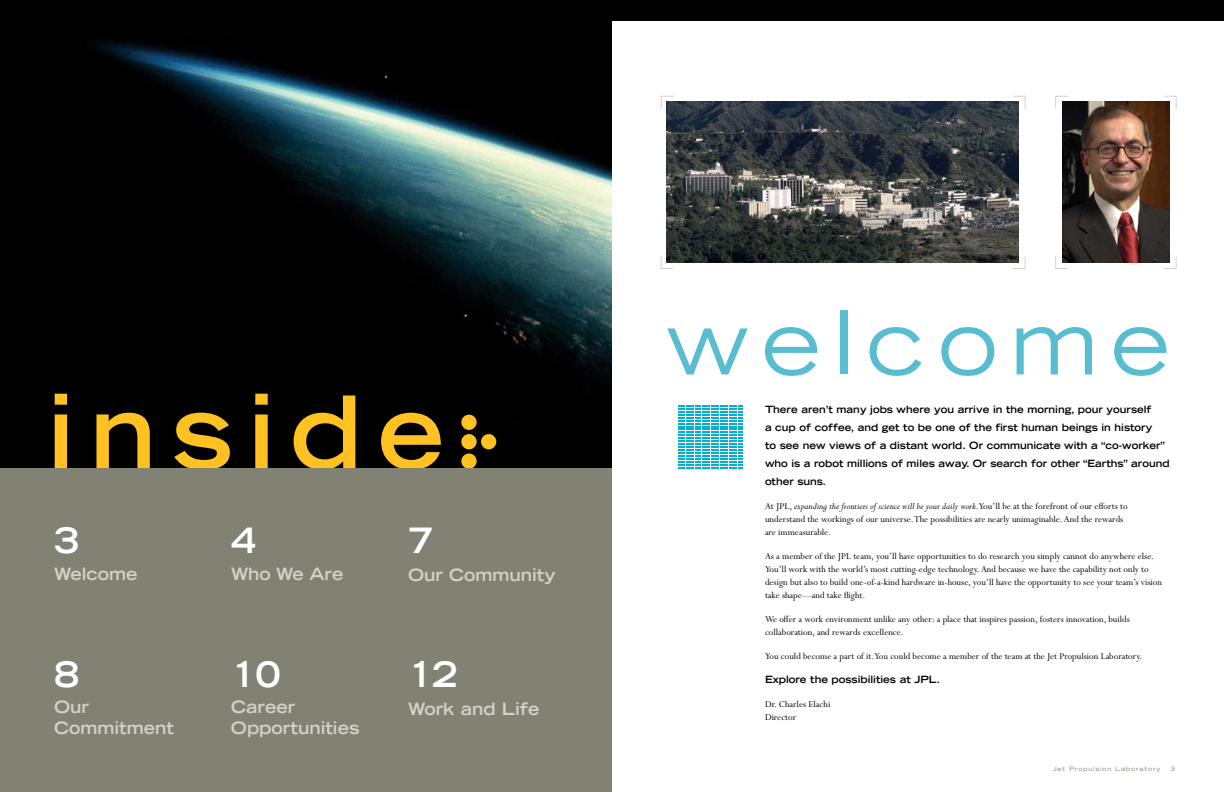
<style>
.page{position:relative;width:1224px;height:792px;background:#fff}
.page>*{position:absolute;margin:0;border:0;box-sizing:border-box;transform-origin:0 0}
.t1{font:700 expanded 100px "Trade Gothic LT Std";color:#ffc222}
.t2{font:expanded 88px "Trade Gothic LT Std";letter-spacing:.15em;color:#59bdd2}
.t3{font:700 expanded 35px "Trade Gothic LT Std";color:#fff}
.t4{font:700 expanded 17px/20.4px "Trade Gothic LT Std";color:#d2d2cd}
.t5{font:10px/13px "Perpetua Std";color:#000}
.t6{font:700 expanded 10px/18px "Trade Gothic LT Std";color:#000}
.t7{font:expanded 6px "Trade Gothic LT Std";letter-spacing:.15em;color:#818174}
.s1{font-style:italic}
</style>
<div class="page">
<img style="left:1062px;top:102px;width:108px;height:161px">
<img style="left:667px;top:102px;width:352px;height:160px">
<svg style="left:679px;top:405px;width:63px;height:64px"></svg>
<svg style="left:661px;top:96px;width:14px;height:13px"></svg>
<svg style="left:1013px;top:96px;width:13px;height:14px"></svg>
<svg style="left:661px;top:255px;width:13px;height:14px"></svg>
<svg style="left:1012px;top:256px;width:14px;height:13px"></svg>
<svg style="left:1055px;top:96px;width:14px;height:13px"></svg>
<svg style="left:1164px;top:96px;width:13px;height:14px"></svg>
<svg style="left:1055px;top:255px;width:13px;height:14px"></svg>
<svg style="left:1163px;top:256px;width:14px;height:13px"></svg>
<div style="left:0;top:16px;width:612px;height:459px;background:#000"></div>
<img style="left:90px;top:41px;width:522px;height:398px">
<div style="left:461px;top:415px;width:16px;height:15px;background:#ffc222;border-radius:50%"></div>
<div style="left:461px;top:434px;width:16px;height:15px;background:#ffc222;border-radius:50%"></div>
<div style="left:461px;top:454px;width:16px;height:15px;background:#ffc222;border-radius:50%"></div>
<div style="left:481px;top:434px;width:15px;height:15px;background:#ffc222;border-radius:50%"></div>
<div style="left:0;top:0;width:1224px;height:21px;background:#000"></div>
<div style="left:0;top:468px;width:612px;height:324px;background:#818174"></div>
<h1 class="t1" style="left:47px;top:367px;width:399px">inside</h1>
<h3 class="t3" style="left:54px;top:518px;width:27px">3</h3>
<h3 class="t4" style="left:54px;top:563px;width:85px">Welcome</h3>
<h3 class="t3" style="left:54px;top:651px;width:27px">8</h3>
<h3 class="t4" style="left:54px;top:697px;width:121px">Our<br>Commitment</h3>
<h3 class="t3" style="left:231px;top:518px;width:27px">4</h3>
<h3 class="t4" style="left:231px;top:563px;width:114px">Who We Are</h3>
<h3 class="t3" style="left:231px;top:651px;width:51px">10</h3>
<h3 class="t4" style="left:231px;top:697px;width:130px">Career<br>Opportunities</h3>
<h3 class="t3" style="left:408px;top:518px;width:27px">7</h3>
<h3 class="t4" style="left:408px;top:564px;width:149px">Our Community</h3>
<h3 class="t3" style="left:408px;top:651px;width:51px">12</h3>
<h3 class="t4" style="left:408px;top:698px;width:133px">Work and Life</h3>
<h2 class="t2" style="left:666px;top:285px;width:506px">welcome</h2>
<p class="t6" style="left:765px;top:401px;width:406px">There aren’t many jobs where you arrive in the morning, pour yourself<br>a cup of coffee, and get to be one of the first human beings in history<br>to see new views of a distant world. Or communicate with a “co-worker” who is a robot millions of miles away. Or search for other “Earths” around other suns.</p>
<p class="t5" style="left:765px;top:500px;width:364px">At JPL, <span class="s1">expanding the frontiers of science will be your daily work</span>. You’ll be at the forefront of our efforts to understand the workings of our universe. The possibilities are nearly unimaginable. And the rewards are immeasurable.</p>
<p class="t5" style="left:765px;top:550px;width:398px">As a member of the JPL team, you’ll have opportunities to do research you simply cannot do anywhere else.<br>You’ll work with the world’s most cutting-edge technology. And because we have the capability not only to design but also to build one-of-a-kind hardware in-house, you’ll have the opportunity to see your team’s vision take shape—and take flight.</p>
<p class="t5" style="left:765px;top:613px;width:366px">We offer a work environment unlike any other: a place that inspires passion, fosters innovation, builds collaboration, and rewards excellence.</p>
<p class="t5" style="left:765px;top:650px;width:379px">You could become a part of it. You could become a member of the team at the Jet Propulsion Laboratory.</p>
<p class="t6" style="left:765px;top:671px;width:177px">Explore the possibilities at JPL.</p>
<p class="t5" style="left:765px;top:698px;width:67px">Dr. Charles Elachi<br>Director</p>
<p class="t7" style="left:1053px;top:765px;width:109px">Jet Propulsion Laboratory</p>
</div>
